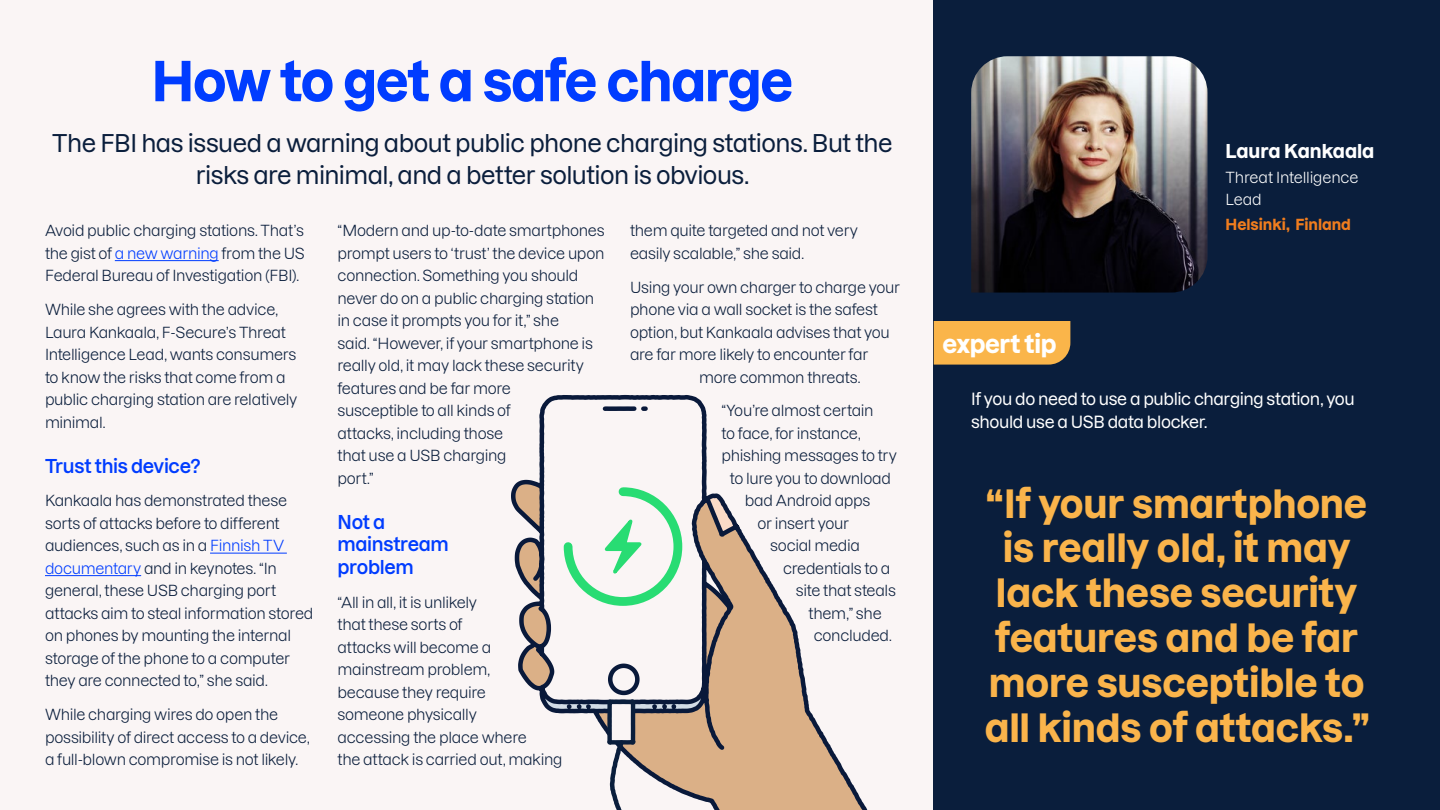
<style>
.page{position:relative;width:1440px;height:810px;background:#faf5f5}
.page>*{position:absolute;margin:0;border:0;box-sizing:border-box;transform-origin:0 0}
.t1{font:700 54px "Dazzed";letter-spacing:-.025em;color:#003cff}
.t2{font:700 38.25px/45px "Dazzed";letter-spacing:-.005em;color:#fab44b;text-align:center}
.t3{font:700 24.38px "Dazzed";letter-spacing:-.015em;color:#fff}
.t4{font:500 24px/32.2px "Dazzed";letter-spacing:-.025em;color:#0a1e3c;text-align:center}
.t5{font:600 18.75px/22.5px "Dazzed";letter-spacing:-.02em;color:#003cff}
.t6{font:700 18.75px "Dazzed";letter-spacing:-.005em;color:#fff}
.t7{font:500 16.5px/22.5px "Dazzed";letter-spacing:-.025em;color:#fff}
.t8{font:15px/22.5px "Dazzed";letter-spacing:-.02em;color:#0a1e3c}
.t9{font:15px/22.5px "Dazzed";letter-spacing:-.015em;color:#fff}
.t10{font:700 15px "Dazzed";color:#f07d1e}
.s1{color:#003cff}
</style>
<div class="page">
<div style="left:934px;top:0;width:506px;height:810px;background:#0a1e3c"></div>
<svg style="left:511px;top:394px;width:357px;height:416px"></svg>
<svg style="left:513px;top:482px;width:224px;height:328px"></svg>
<img style="left:971px;top:56px;width:237px;height:237px">
<hr style="left:115px;top:260px;width:104px;height:1px;background:#003cff">
<hr style="left:210px;top:553px;width:77px;height:1px;background:#003cff">
<hr style="left:45px;top:575px;width:96px;height:1px;background:#003cff">
<div style="left:934px;top:321px;width:136px;height:44px;background:#fab54a"></div>
<h1 class="t1" style="left:152px;top:38px;width:643px">How to get a safe charge</h1>
<h3 class="t4" style="left:52px;top:124px;width:842px">The FBI has issued a warning about public phone charging stations. But the risks are minimal, and a better solution is obvious.</h3>
<p class="t8" style="left:45px;top:218px;width:261px;text-align:justify">Avoid public charging stations. That’s the gist of <span class="s1">a new warning</span> from the US Federal Bureau of Investigation (FBI).</p>
<p class="t8" style="left:45px;top:297px;width:254px">While she agrees with the advice,<br>Laura Kankaala, F-Secure’s Threat<br>Intelligence Lead, wants consumers to know the risks that come from a public charging station are relatively minimal.</p>
<p class="t5" style="left:45px;top:452px;width:157px">Trust this device?</p>
<p class="t8" style="left:45px;top:488px;width:270px">Kankaala has demonstrated these sorts of attacks before to different audiences, such as in a <span class="s1">Finnish TV documentary</span> and in keynotes. “In general, these USB charging port attacks aim to steal information stored on phones by mounting the internal storage of the phone to a computer they are connected to,” she said.</p>
<p class="t8" style="left:45px;top:702px;width:266px">While charging wires do open the possibility of direct access to a device, a full-blown compromise is not likely.</p>
<p class="t8" style="left:630px;top:218px;width:230px">them quite targeted and not very easily scalable,” she said.</p>
<p class="t8" style="left:630px;top:274px;width:271px">Using your own charger to charge your</p>
<p class="t8" style="left:630px;top:297px;width:250px">phone via a wall socket is the safest</p>
<p class="t8" style="left:630px;top:319px;width:262px">option, but Kankaala advises that you</p>
<p class="t8" style="left:630px;top:342px;width:240px">are far more likely to encounter far</p>
<p class="t8" style="left:699px;top:364px;width:163px">more common threats.</p>
<p class="t8" style="left:722px;top:398px;width:154px">“You’re almost certain</p>
<p class="t8" style="left:722px;top:420px;width:141px">to face, for instance,</p>
<p class="t8" style="left:722px;top:443px;width:177px">phishing messages to try</p>
<p class="t8" style="left:730px;top:465px;width:163px">to lure you to download</p>
<p class="t8" style="left:745px;top:488px;width:127px">bad Android apps</p>
<p class="t8" style="left:758px;top:510px;width:93px">or insert your</p>
<p class="t8" style="left:770px;top:533px;width:91px">social media</p>
<p class="t8" style="left:783px;top:555px;width:109px">credentials to a</p>
<p class="t8" style="left:796px;top:578px;width:102px">site that steals</p>
<p class="t8" style="left:808px;top:600px;width:75px">them,” she</p>
<p class="t8" style="left:814px;top:623px;width:80px">concluded.</p>
<p class="t8" style="left:338px;top:218px;width:269px">“Modern and up-to-date smartphones prompt users to ‘trust’ the device upon connection. Something you should never do on a public charging station in case it prompts you for it,” she<br>said. “However, if your smartphone is really old, it may lack these security features and be far more<br>susceptible to all kinds of<br>attacks, including those<br>that use a USB charging<br>port.”</p>
<p class="t5" style="left:338px;top:509px;width:113px">Not a mainstream problem</p>
<p class="t8" style="left:338px;top:589px;width:227px">“All in all, it is unlikely<br>that these sorts of<br>attacks will become a mainstream problem,<br>because they require<br>someone physically<br>accessing the place where<br>the attack is carried out, making</p>
<h3 class="t3" style="left:942px;top:324px;width:116px">expert tip</h3>
<p class="t6" style="left:1226px;top:136px;width:150px">Laura Kankaala</p>
<p class="t9" style="left:1226px;top:164px;width:135px">Threat Intelligence<br>Lead</p>
<p class="t10" style="left:1226px;top:213px;width:127px">Helsinki, Finland</p>
<p class="t7" style="left:971px;top:386px;width:385px">If you do need to use a public charging station, you should use a USB data blocker.</p>
<h2 class="t2" style="left:985px;top:477px;width:386px">“If your smartphone is really old, it may lack these security features and be far more susceptible to all kinds of attacks.”</h2>
</div>
